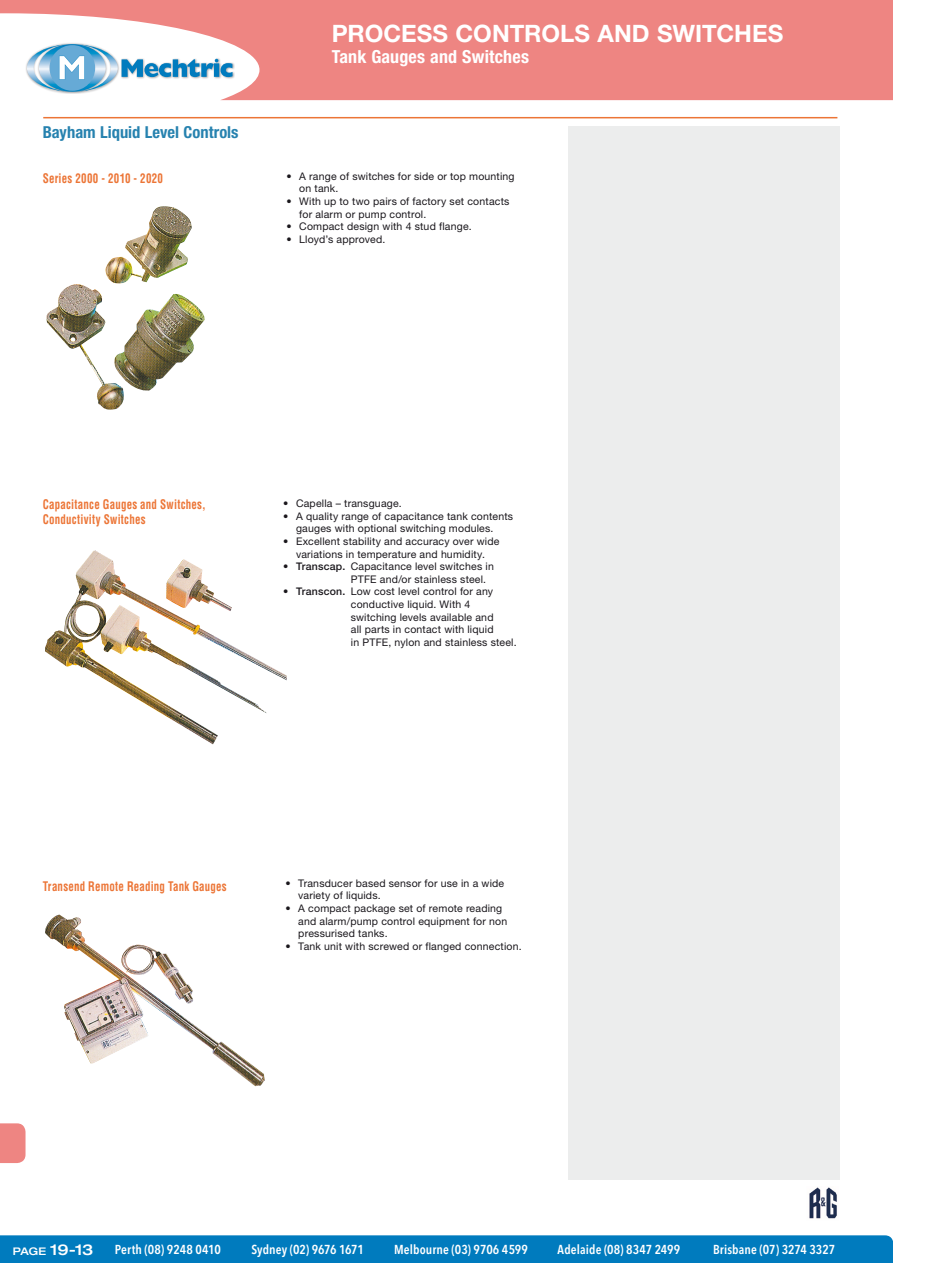
<style>
.page{position:relative;width:936px;height:1263px;background:#fff}
.page>*{position:absolute;margin:0;border:0;box-sizing:border-box;transform-origin:0 0}
.t1{font:700 24px "Helvetica Neue";color:#fff}
.t2{font:700 condensed 18px "Helvetica Neue";letter-spacing:.01em;color:#fff}
.t3{font:700 condensed 16.5px "Helvetica Neue";color:#2682af}
.t4{font:500 expanded 15px "Helvetica Neue";color:#fff}
.t5{font:700 condensed 12.9px/15.5px "Helvetica";letter-spacing:.02em;color:#ec7536;scale:.85 1}
.t6{font:600 condensed 12.9px "Avenir Next LT Pro";letter-spacing:.01em;color:#fff}
.t7{font:10.5px/12.6px "Helvetica Neue";letter-spacing:.02em;color:#1a171c}
.s1{font-weight:500}
.s2{font-size:10.5px}
</style>
<div class="page">
<div style="left:0;top:1235px;width:893px;height:28px;background:#007bbe"></div>
<svg style="left:0;top:1123px;width:26px;height:40px"></svg>
<svg style="left:0;top:0;width:893px;height:100px;background:#ef928f"></svg>
<div style="left:25px;top:43px;width:210px;height:51px;background:#1a171c;opacity:.4"></div>
<svg style="left:27px;top:44px;width:205px;height:48px"></svg>
<hr style="left:43px;top:117px;width:794px;height:1px;background:#ec7536">
<img style="left:809px;top:1187px;width:28px;height:32px">
<img style="left:46px;top:206px;width:159px;height:204px">
<div style="left:568px;top:126px;width:271px;height:1053px;background:#eceded"></div>
<img style="left:45px;top:550px;width:242px;height:194px">
<img style="left:45px;top:914px;width:220px;height:172px">
<h3 class="t3" style="left:43px;top:122px;width:197px">Bayham Liquid Level Controls</h3>
<p class="t5" style="left:43px;top:170px;width:143px">Series 2000 - 2010 - 2020</p>
<h1 class="t1" style="left:332px;top:18px;width:453px">PROCESS CONTROLS AND SWITCHES</h1>
<h2 class="t2" style="left:332px;top:46px;width:199px">Tank Gauges and Switches</h2>
<p class="t7" style="left:299px;top:170px;width:217px;text-indent:-13px">• A range of switches for side or top mounting on tank.</p>
<p class="t7" style="left:299px;top:195px;width:212px;text-indent:-13px">• With up to two pairs of factory set contacts for alarm or pump control.</p>
<p class="t7" style="left:286px;top:220px;width:187px">• Compact design with 4 stud flange.</p>
<p class="t7" style="left:286px;top:233px;width:100px">• Lloyd’s approved.</p>
<p class="t5" style="left:43px;top:496px;width:193px">Capacitance Gauges and Switches,<br>Conductivity Switches</p>
<p class="t7" style="left:283px;top:497px;width:120px">• Capella – transguage.</p>
<p class="t7" style="left:296px;top:510px;width:218px;text-indent:-13px">• A quality range of capacitance tank contents gauges with optional switching modules.</p>
<p class="t7" style="left:283px;top:535px;width:218px;text-align:center">• Excellent stability and accuracy over wide variations in temperature and humidity.</p>
<p class="t7" style="left:351px;top:560px;width:144px;text-indent:-67px">• <span class="s1">Transcap.</span> Capacitance level switches in<br>PTFE and/or stainless steel.</p>
<p class="t7" style="left:351px;top:585px;width:167px;text-indent:-68px">• <span class="s1">Transcon.</span> Low cost level control for any conductive liquid. With 4 switching levels available and<br>all parts in contact with liquid<br>in PTFE, nylon and stainless steel.</p>
<p class="t5" style="left:43px;top:878px;width:218px">Transend Remote Reading Tank Gauges</p>
<p class="t7" style="left:298px;top:876px;width:207px;text-indent:-13px">• Transducer based sensor for use in a wide variety of liquids.</p>
<p class="t7" style="left:298px;top:902px;width:210px;text-indent:-13px">• A compact package set of remote reading and alarm/pump control equipment for non pressurised tanks.</p>
<p class="t7" style="left:285px;top:939px;width:238px">• Tank unit with screwed or flanged connection.</p>
<h3 class="t4" style="left:13px;top:1240px;width:82px"><span class="s2">PAGE</span> 19-13</h3>
<p class="t6" style="left:115px;top:1242px;width:107px">Perth (08) 9248 0410</p>
<p class="t6" style="left:251px;top:1242px;width:114px">Sydney (02) 9676 1671</p>
<p class="t6" style="left:394px;top:1242px;width:135px">Melbourne (03) 9706 4599</p>
<p class="t6" style="left:557px;top:1242px;width:124px">Adelaide (08) 8347 2499</p>
<p class="t6" style="left:713px;top:1242px;width:124px">Brisbane (07) 3274 3327</p>
</div>
